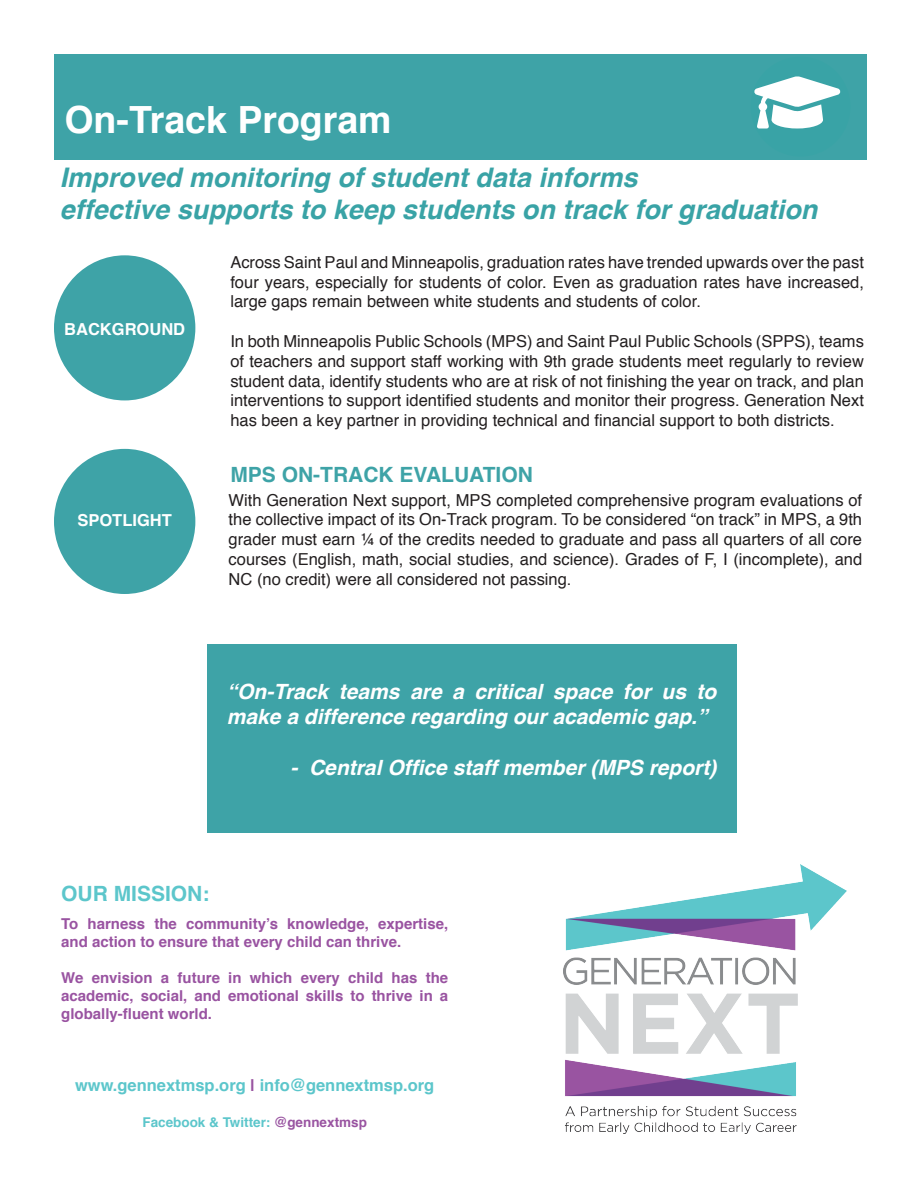
<style>
.page{position:relative;width:918px;height:1188px;background:#fff}
.page>*{position:absolute;margin:0;border:0;box-sizing:border-box;transform-origin:0 0}
.t1{font:700 37.5px "Helvetica";color:#fff}
.t2{font:italic 700 27px "Helvetica";color:#39a3a6}
.t3{font:italic 700 21px/25.2px "Helvetica";color:#fff}
.t4{font:700 21px "Helvetica";color:#3ea3a7}
.t5{font:700 21px "Helvetica";color:#5cc6cb}
.t6{font:16.5px/19.8px "Helvetica";color:#231f20;text-align:justify}
.t7{font:700 16.5px "Helvetica";color:#5cc6cb}
.t8{font:700 16.5px "Helvetica";color:#fff}
.t9{font:700 15px/18px "Helvetica";color:#9953a1}
.t10{font:700 13.5px "Helvetica";color:#5cc6cb}
.s1{color:#9954a1}
</style>
<div class="page">
<div style="left:54px;top:54px;width:812px;height:105px;background:#3ea3a7"></div>
<div style="left:54px;top:255px;width:141px;height:145px;background:#3ea3a7;border-radius:50%"></div>
<img style="left:563px;top:864px;width:283px;height:270px">
<div style="left:207px;top:644px;width:529px;height:188px;background:#3ea3a7"></div>
<div style="left:54px;top:449px;width:141px;height:145px;background:#3ea3a7;border-radius:50%"></div>
<div style="left:751px;top:57px;width:99px;height:100px;background:#39a3a6;border-radius:50%"></div>
<svg style="left:754px;top:76px;width:87px;height:53px"></svg>
<p class="t1" style="left:64px;top:89px;width:329px">On-Track Program</p>
<p class="t2" style="left:60px;top:155px;width:579px">Improved monitoring of student data informs</p>
<p class="t2" style="left:60px;top:187px;width:759px">effective supports to keep students on track for graduation</p>
<p class="t8" style="left:64px;top:316px;width:122px">BACKGROUND</p>
<p class="t8" style="left:77px;top:507px;width:96px">SPOTLIGHT</p>
<p class="t6" style="left:230px;top:253px;width:635px">Across Saint Paul and Minneapolis, graduation rates have trended upwards over the past four years, especially for students of color. Even as graduation rates have increased, large gaps remain between white students and students of color.</p>
<p class="t6" style="left:230px;top:332px;width:635px">In both Minneapolis Public Schools (MPS) and Saint Paul Public Schools (SPPS), teams of teachers and support staff working with 9th grade students meet regularly to review student data, identify students who are at risk of not finishing the year on track, and plan interventions to support identified students and monitor their progress. Generation Next has been a key partner in providing technical and financial support to both districts.</p>
<p class="t4" style="left:230px;top:458px;width:304px">MPS ON-TRACK EVALUATION</p>
<p class="t6" style="left:229px;top:490px;width:635px">With Generation Next support, MPS completed comprehensive program evaluations of the collective impact of its On-Track program. To be considered “on track” in MPS, a 9th grader must earn ¼ of the credits needed to graduate and pass all quarters of all core courses (English, math, social studies, and science). Grades of F, I (incomplete), and NC (no credit) were all considered not passing.</p>
<p class="t3" style="left:227px;top:679px;width:491px">“On-Track teams are a critical space for us to make a difference regarding our academic gap.”</p>
<p class="t3" style="left:290px;top:755px;width:427px">- Central Office staff member (MPS report)</p>
<p class="t5" style="left:61px;top:877px;width:150px">OUR MISSION:</p>
<p class="t9" style="left:61px;top:915px;width:388px">To harness the community’s knowledge, expertise, and action to ensure that every child can thrive.</p>
<p class="t9" style="left:61px;top:969px;width:388px;text-align:justify">We envision a future in which every child has the academic, social, and emotional skills to thrive in a globally-fluent world.</p>
<p class="t7" style="left:75px;top:1071px;width:361px">www.gennextmsp.org <span class="s1">|</span> info@gennextmsp.org</p>
<p class="t10" style="left:142px;top:1111px;width:226px">Facebook &amp; Twitter: <span class="s1">@gennextmsp</span></p>
</div>
